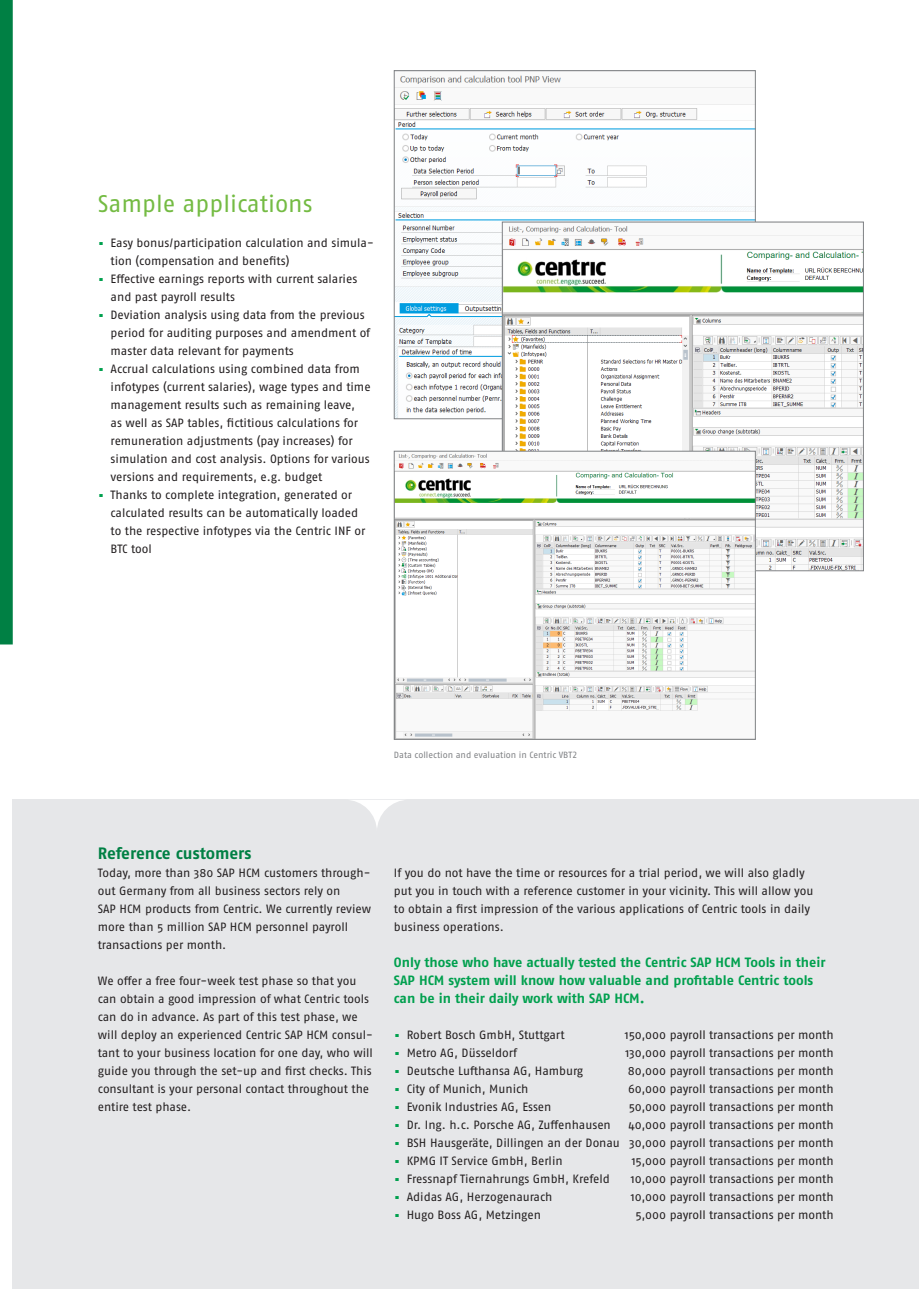
<style>
.page{position:relative;width:919px;height:1289px;background:#fff}
.page>*{position:absolute;margin:0;border:0;box-sizing:border-box;transform-origin:0 0}
.t1{font:24px "Fago Pro";color:#74bb43}
.t2{font:700 16.5px "Fago Pro";letter-spacing:-.005em;color:#008044}
.t3{font:700 13.5px/18px "Fago Pro";color:#00a04e}
.t4{font:12px/18px "Fago Pro";letter-spacing:-.005em;color:#231f20}
.t5{font:9px "Fago Pro";color:#808285}
</style>
<div class="page">
<div style="left:13px;top:799px;width:905px;height:489px;background:#e6e7e9"></div>
<svg style="left:0;top:0;width:13px;height:644px;background:#048247"></svg>
<img style="left:396px;top:75px;width:357px;height:342px">
<img style="left:504px;top:224px;width:357px;height:345px">
<img style="left:396px;top:453px;width:357px;height:284px">
<div style="left:394px;top:451px;width:361px;height:288px;border:1px solid #808285"></div>
<svg style="left:351px;top:800px;width:52px;height:27px"></svg>
<h1 class="t1" style="left:98px;top:189px;width:216px">Sample applications</h1>
<p class="t4" style="left:111px;top:234px;width:265px;text-indent:-13px"><sup>▪</sup> Easy bonus/participation calculation and simula&shy;tion (compensation and benefits)</p>
<p class="t4" style="left:111px;top:270px;width:248px;text-indent:-13px"><sup>▪</sup> Effective earnings reports with current salaries and past payroll results</p>
<p class="t4" style="left:111px;top:306px;width:261px;text-indent:-13px"><sup>▪</sup> Deviation analysis using data from the previous period for auditing purposes and amendment of master data relevant for payments</p>
<p class="t4" style="left:111px;top:360px;width:261px;text-indent:-13px"><sup>▪</sup> Accrual calculations using combined data from infotypes (current salaries), wage types and time management results such as remaining leave,<br>as well as SAP tables, fictitious calculations for remuneration adjustments (pay increases) for simulation and cost analysis. Options for various versions and requirements, e.g. budget</p>
<p class="t4" style="left:111px;top:486px;width:256px;text-indent:-13px"><sup>▪</sup> Thanks to complete integration, generated or calculated results can be automatically loaded to the respective infotypes via the Centric INF or BTC tool</p>
<p class="t5" style="left:394px;top:749px;width:185px">Data collection and evaluation in Centric VBT2</p>
<h2 class="t2" style="left:98px;top:843px;width:155px">Reference customers</h2>
<p class="t4" style="left:98px;top:864px;width:275px">Today, more than 380 SAP HCM customers through&shy;out Germany from all business sectors rely on<br>SAP HCM products from Centric. We currently review more than 5 million SAP HCM personnel payroll transactions per month.</p>
<p class="t4" style="left:98px;top:972px;width:277px">We offer a free four-week test phase so that you can obtain a good impression of what Centric tools can do in advance. As part of this test phase, we will deploy an experienced Centric SAP HCM consul&shy;tant to your business location for one day, who will guide you through the set-up and first checks. This consultant is your personal contact throughout the entire test phase.</p>
<p class="t4" style="left:394px;top:864px;width:421px">If you do not have the time or resources for a trial period, we will also gladly put you in touch with a reference customer in your vicinity. This will allow you to obtain a first impression of the various applications of Centric tools in daily business operations.</p>
<p class="t3" style="left:394px;top:953px;width:433px">Only those who have actually tested the Centric SAP HCM Tools in their<br>SAP HCM system will know how valuable and profitable Centric tools can be in their daily work with SAP HCM.</p>
<p class="t4" style="left:394px;top:1026px;width:172px"><sup>▪</sup> Robert Bosch GmbH, Stuttgart</p>
<p class="t4" style="left:625px;top:1026px;width:210px">150,000 payroll transactions per month</p>
<p class="t4" style="left:394px;top:1044px;width:125px"><sup>▪</sup> Metro AG, Düsseldorf</p>
<p class="t4" style="left:625px;top:1044px;width:209px">130,000 payroll transactions per month</p>
<p class="t4" style="left:394px;top:1062px;width:191px"><sup>▪</sup> Deutsche Lufthansa AG, Hamburg</p>
<p class="t4" style="left:627px;top:1062px;width:207px">80,000 payroll transactions per month</p>
<p class="t4" style="left:394px;top:1080px;width:136px"><sup>▪</sup> City of Munich, Munich</p>
<p class="t4" style="left:628px;top:1080px;width:207px">60,000 payroll transactions per month</p>
<p class="t4" style="left:394px;top:1098px;width:159px"><sup>▪</sup> Evonik Industries AG, Essen</p>
<p class="t4" style="left:628px;top:1098px;width:206px">50,000 payroll transactions per month</p>
<p class="t4" style="left:394px;top:1116px;width:218px"><sup>▪</sup> Dr. Ing. h.c. Porsche AG, Zuffenhausen</p>
<p class="t4" style="left:628px;top:1116px;width:206px">40,000 payroll transactions per month</p>
<p class="t4" style="left:394px;top:1134px;width:441px"><sup>▪</sup> BSH Hausgeräte, Dillingen an der Donau 30,000 payroll transactions per month</p>
<p class="t4" style="left:394px;top:1152px;width:170px"><sup>▪</sup> KPMG IT Service GmbH, Berlin</p>
<p class="t4" style="left:631px;top:1152px;width:203px">15,000 payroll transactions per month</p>
<p class="t4" style="left:394px;top:1170px;width:217px"><sup>▪</sup> Fressnapf Tiernahrungs GmbH, Krefeld</p>
<p class="t4" style="left:631px;top:1170px;width:204px">10,000 payroll transactions per month</p>
<p class="t4" style="left:394px;top:1188px;width:160px"><sup>▪</sup> Adidas AG, Herzogenaurach</p>
<p class="t4" style="left:631px;top:1188px;width:204px">10,000 payroll transactions per month</p>
<p class="t4" style="left:394px;top:1206px;width:148px"><sup>▪</sup> Hugo Boss AG, Metzingen</p>
<p class="t4" style="left:635px;top:1206px;width:200px">5,000 payroll transactions per month</p>
</div>
